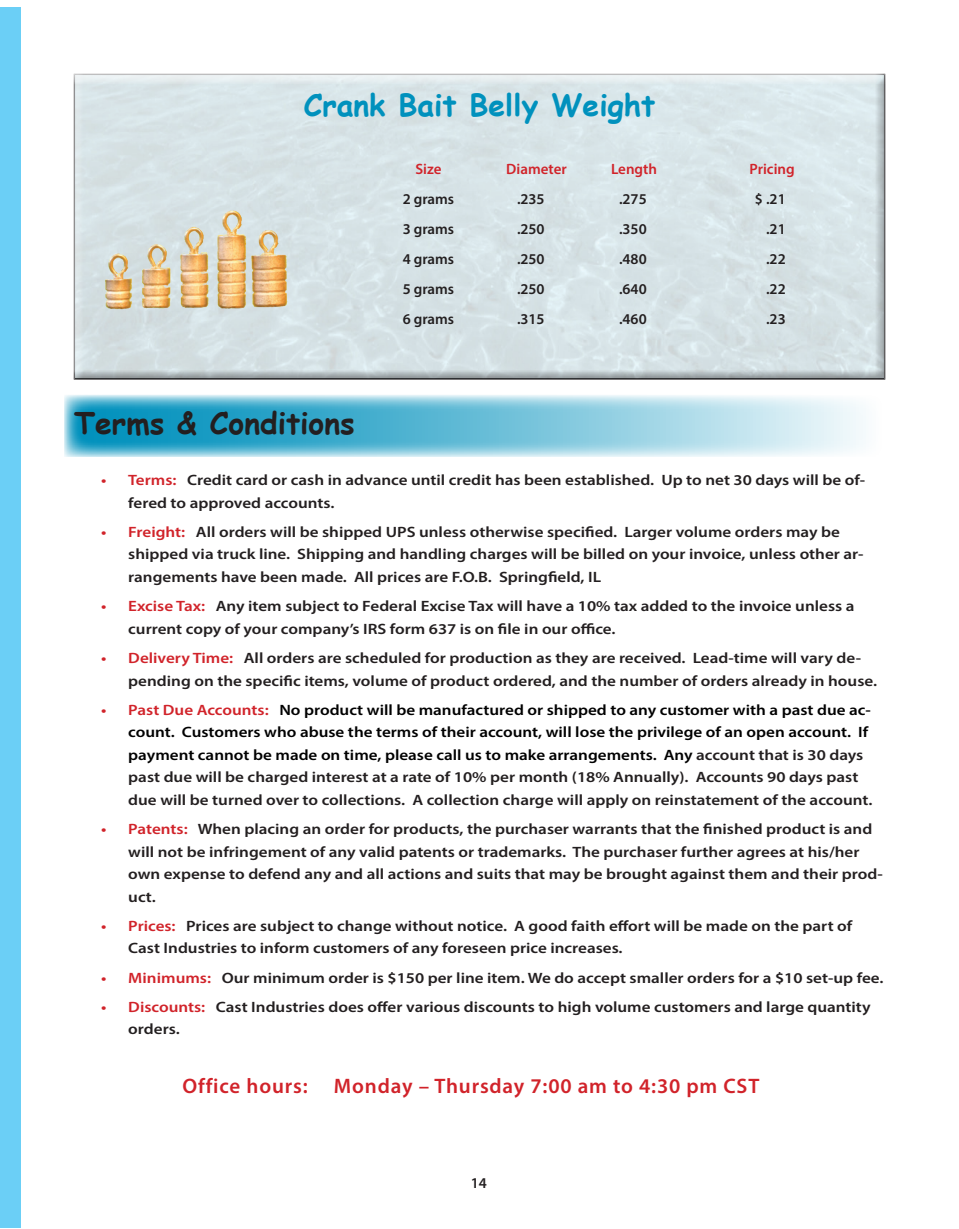
<style>
.page{position:relative;width:959px;height:1229px;background:#fff}
.page>*{position:absolute;margin:0;border:0;box-sizing:border-box;transform-origin:0 0}
.t1{font:700 30px "Comic Sans MS";color:#0091bd}
.t2{font:700 30px "Comic Sans MS";color:#231f20}
.t3{font:600 21px "Myriad Pro";letter-spacing:.04em;color:#d1232a}
.t4{font:600 15px/22.5px "Myriad Pro";color:#231f20;scale:1.14 1}
.t5{font:600 15px/22.5px "Myriad Pro";color:#000;scale:1.14 1}
.t6{font:600 15px "Myriad Pro";color:#231f20}
.t7{font:600 15px "Myriad Pro";color:#d1232a}
.s1{color:#d1232a}
.s2{color:#231f20}
</style>
<div class="page">
<div style="left:0;top:7px;width:20px;height:1220px;background:#6bcff6"></div>
<svg style="left:64px;top:395px;width:802px;height:62px;background:#82c8de"></svg>
<div style="left:73px;top:74px;width:814px;height:306px;background:#231f20;opacity:.36"></div>
<img style="left:100px;top:206px;width:192px;height:107px">
<h1 class="t1" style="left:304px;top:82px;width:353px">Crank Bait Belly Weight</h1>
<p class="t7" style="left:415px;top:159px;width:28px">Size</p>
<p class="t7" style="left:506px;top:159px;width:62px">Diameter</p>
<p class="t7" style="left:611px;top:159px;width:47px">Length</p>
<p class="t7" style="left:749px;top:159px;width:47px">Pricing</p>
<p class="t6" style="left:403px;top:189px;width:53px">2 grams</p>
<p class="t6" style="left:517px;top:189px;width:29px">.235</p>
<p class="t6" style="left:619px;top:189px;width:29px">.275</p>
<p class="t6" style="left:755px;top:189px;width:32px">$ .21</p>
<p class="t6" style="left:403px;top:219px;width:53px">3 grams</p>
<p class="t6" style="left:517px;top:219px;width:29px">.250</p>
<p class="t6" style="left:619px;top:219px;width:29px">.350</p>
<p class="t6" style="left:766px;top:219px;width:21px">.21</p>
<p class="t6" style="left:403px;top:249px;width:53px">4 grams</p>
<p class="t6" style="left:517px;top:249px;width:29px">.250</p>
<p class="t6" style="left:619px;top:249px;width:29px">.480</p>
<p class="t6" style="left:766px;top:249px;width:21px">.22</p>
<p class="t6" style="left:403px;top:279px;width:53px">5 grams</p>
<p class="t6" style="left:517px;top:279px;width:29px">.250</p>
<p class="t6" style="left:619px;top:279px;width:29px">.640</p>
<p class="t6" style="left:766px;top:279px;width:21px">.22</p>
<p class="t6" style="left:403px;top:309px;width:53px">6 grams</p>
<p class="t6" style="left:517px;top:309px;width:29px">.315</p>
<p class="t6" style="left:619px;top:309px;width:29px">.460</p>
<p class="t6" style="left:766px;top:309px;width:21px">.23</p>
<h1 class="t2" style="left:74px;top:401px;width:282px">Terms &amp; Conditions</h1>
<p class="t4" style="left:128px;top:468px;width:648px;text-indent:-27px"><span class="s1">• Terms:</span> Credit card or cash in advance until credit has been established. Up to net 30 days will be of&shy;fered to approved accounts.</p>
<p class="t4" style="left:128px;top:520px;width:646px;text-indent:-27px"><span class="s1">• Freight:</span> All orders will be shipped UPS unless otherwise specified. Larger volume orders may be shipped via truck line. Shipping and handling charges will be billed on your invoice, unless other ar&shy;rangements have been made. All prices are F.O.B. Springfield, IL</p>
<p class="t4" style="left:128px;top:594px;width:638px;text-indent:-27px"><span class="s1">• Excise Tax:</span> Any item subject to Federal Excise Tax will have a 10% tax added to the invoice unless a current copy of your company’s IRS form 637 is on file in our office.</p>
<p class="t4" style="left:128px;top:646px;width:658px;text-indent:-27px"><span class="s1">• Delivery Time:</span> All orders are scheduled for production as they are received. Lead-time will vary de&shy;pending on the specific items, volume of product ordered, and the number of orders already in house.</p>
<p class="t5" style="left:128px;top:698px;width:654px;text-indent:-27px"><span class="s1">• Past Due Accounts:</span> No product will be manufactured or shipped to any customer with a past due ac&shy;count. Customers who abuse the terms of their account, will lose the privilege of an open account. If payment cannot be made on time, please call us to make arrangements. Any <span class="s2">account that is 30 days past due will be charged interest at a rate of 10% per month (18% Annually). Accounts 90 days past due will be turned over to collections. A collection charge will apply on reinstatement of the account.</span></p>
<p class="t4" style="left:128px;top:817px;width:663px;text-indent:-27px"><span class="s1">• Patents:</span> When placing an order for products, the purchaser warrants that the finished product is and will not be infringement of any valid patents or trademarks. The purchaser further agrees at his/her own expense to defend any and all actions and suits that may be brought against them and their prod&shy;uct.</p>
<p class="t4" style="left:128px;top:914px;width:636px;text-indent:-27px"><span class="s1">• Prices:</span> Prices are subject to change without notice. A good faith effort will be made on the part of<br>Cast Industries to inform customers of any foreseen price increases.</p>
<p class="t4" style="left:101px;top:966px;width:687px"><span class="s1">• Minimums:</span> Our minimum order is $150 per line item. We do accept smaller orders for a $10 set-up fee.</p>
<p class="t4" style="left:128px;top:995px;width:652px;text-indent:-27px"><span class="s1">• Discounts:</span> Cast Industries does offer various discounts to high volume customers and large quantity orders.</p>
<h2 class="t3" style="left:182px;top:1072px;width:578px">Office hours: Monday – Thursday 7:00 am to 4:30 pm CST</h2>
<p class="t6" style="left:470px;top:1173px;width:18px">14</p>
</div>
